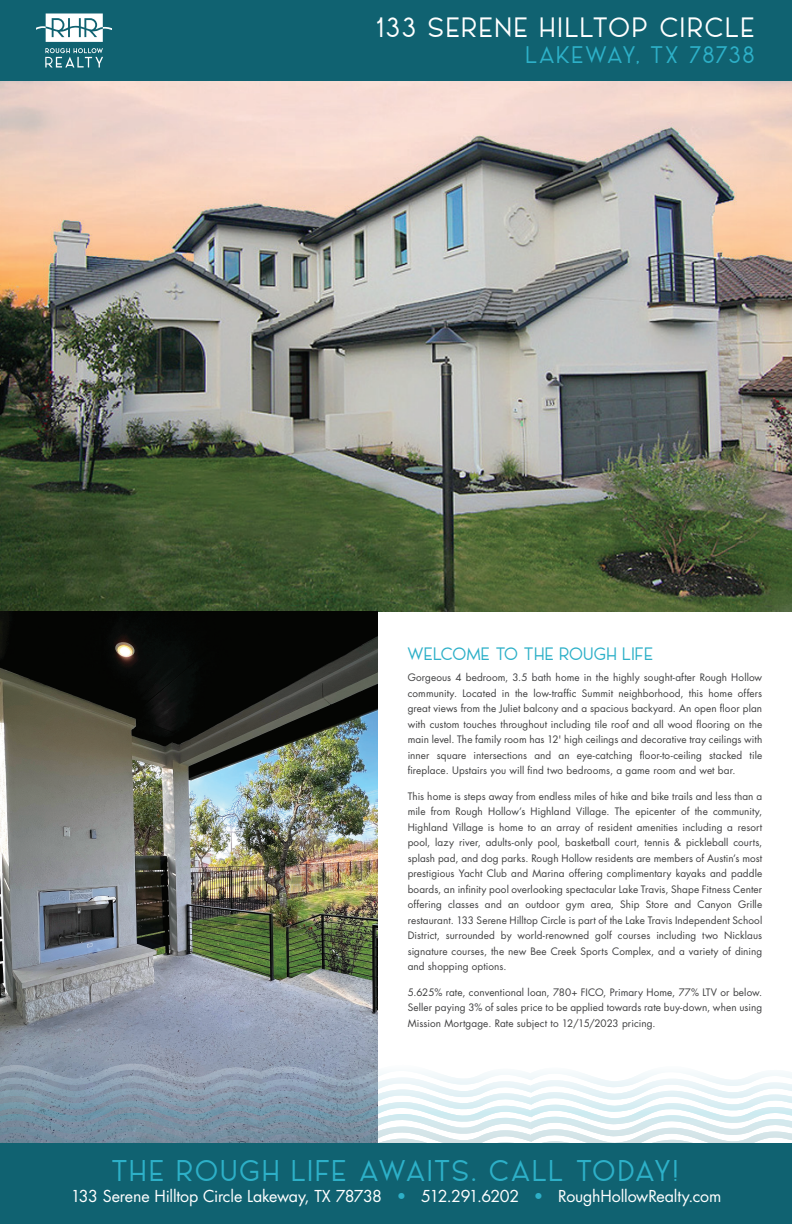
<style>
.page{position:relative;width:792px;height:1224px;background:#fff}
.page>*{position:absolute;margin:0;border:0;box-sizing:border-box;transform-origin:0 0}
.t1{font:30px "AL Le PORSCHE Personal Use Only";letter-spacing:.04em;color:#2db0c8}
.t2{font:28px "AL Le PORSCHE Personal Use Only";letter-spacing:.05em;color:#fff}
.t3{font:24px "AL Le PORSCHE Personal Use Only";letter-spacing:.045em;color:#2db0c8}
.t4{font:18px "AL Le PORSCHE Personal Use Only";color:#2db0c8}
.t5{font:16px "Futura Std";letter-spacing:-.015em;color:#fff}
.t6{font:10px/15.5px "Futura Std";letter-spacing:.01em;color:#3e3e3f;text-align:justify}
.s1{color:#2db0c8}
</style>
<div class="page">
<img style="left:0;top:81px;width:792px;height:530px">
<img style="left:0;top:611px;width:378px;height:453px">
<div style="left:0;top:0;width:792px;height:81px;background:#106271"></div>
<svg style="left:45px;top:48px;width:58px;height:20px"></svg>
<svg style="left:36px;top:14px;width:76px;height:28px"></svg>
<svg style="left:0;top:1064px;width:792px;height:79px"></svg>
<div style="left:0;top:1143px;width:792px;height:81px;background:#106271"></div>
<h2 class="t2" style="left:377px;top:12px;width:380px">133 SERENE HILLTOP CIRCLE</h2>
<h3 class="t3" style="left:527px;top:42px;width:231px">LAKEWAY, TX 78738</h3>
<h3 class="t4" style="left:408px;top:644px;width:248px">WELCOME TO THE ROUGH LIFE</h3>
<p class="t6" style="left:408px;top:670px;width:356px">Gorgeous 4 bedroom, 3.5 bath home in the highly sought-after Rough Hollow community. Located in the low-traffic Summit neighborhood, this home offers great views from the Juliet balcony and a spacious backyard. An open floor plan with custom touches throughout including tile roof and all wood flooring on the main level. The family room has 12' high ceilings and decorative tray ceilings with inner square intersections and an eye-catching floor-to-ceiling stacked tile fireplace. Upstairs you will find two bedrooms, a game room and wet bar.</p>
<p class="t6" style="left:408px;top:788px;width:356px">This home is steps away from endless miles of hike and bike trails and less than a mile from Rough Hollow’s Highland Village. The epicenter of the community, Highland Village is home to an array of resident amenities including a resort pool, lazy river, adults-only pool, basketball court, tennis &amp; pickleball courts, splash pad, and dog parks. Rough Hollow residents are members of Austin’s most prestigious Yacht Club and Marina offering complimentary kayaks and paddle boards, an infinity pool overlooking spectacular Lake Travis, Shape Fitness Center offering classes and an outdoor gym area, Ship Store and Canyon Grille restaurant. 133 Serene Hilltop Circle is part of the Lake Travis Independent School District, surrounded by world-renowned golf courses including two Nicklaus signature courses, the new Bee Creek Sports Complex, and a variety of dining and shopping options.</p>
<p class="t6" style="left:408px;top:984px;width:356px">5.625% rate, conventional loan, 780+ FICO, Primary Home, 77% LTV or below.<br>Seller paying 3% of sales price to be applied towards rate buy-down, when using Mission Mortgage. Rate subject to 12/15/2023 pricing.</p>
<h1 class="t1" style="left:113px;top:1155px;width:568px">THE ROUGH LIFE AWAITS. CALL TODAY!</h1>
<h3 class="t5" style="left:71px;top:1186px;width:652px">133 Serene Hilltop Circle Lakeway, TX 78738 <span class="s1">•</span> 512.291.6202 <span class="s1">•</span> RoughHollowRealty.com</h3>
</div>
